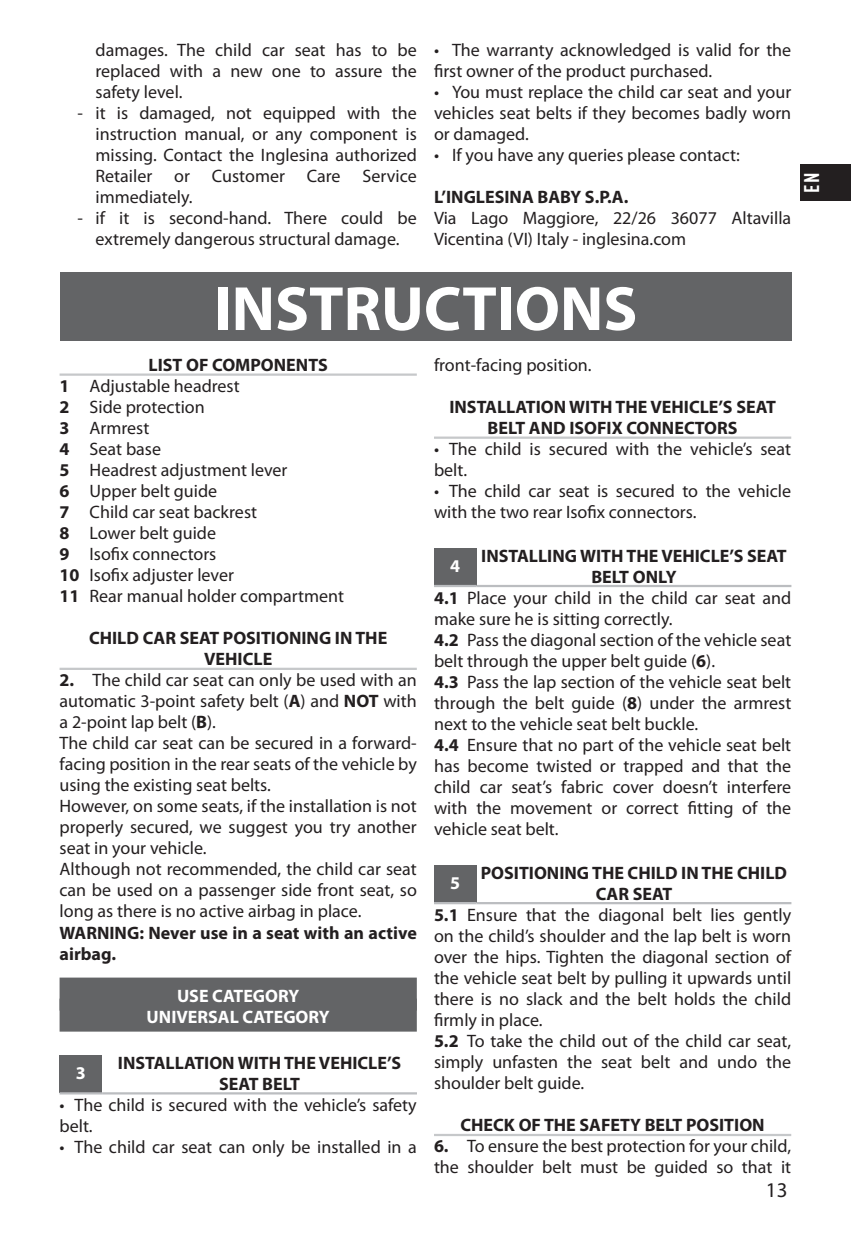
<style>
.page{position:relative;width:851px;height:1234px;background:#fff}
.page>*{position:absolute;margin:0;border:0;box-sizing:border-box;transform-origin:0 0}
.t1{font:700 63px "Myriad Pro";color:#fff}
.t2{font:21px "Myriad Pro";color:#231f20}
.t3{font:700 condensed 21px "DIN Pro";color:#fff}
.t4{font:18px/21px "Myriad Pro";color:#231f20}
.t5{font:700 18px/21px "Myriad Pro";color:#231f20;text-align:center}
.t6{font:700 18px/21px "Myriad Pro";color:#fff;text-align:center}
.s1{font-weight:700}
</style>
<div class="page">
<div style="left:799px;top:164px;width:51px;height:37px;background:#231f20"></div>
<div style="left:60px;top:272px;width:731px;height:68px;background:#636466"></div>
<hr style="left:60px;top:373px;width:357px;height:2px;background:#c6c8ca">
<hr style="left:60px;top:667px;width:357px;height:2px;background:#c6c8ca">
<div style="left:60px;top:977px;width:357px;height:33px;background:#636466"></div>
<div style="left:60px;top:998px;width:357px;height:33px;background:#636466"></div>
<div style="left:60px;top:1055px;width:42px;height:38px;background:#636466"></div>
<hr style="left:60px;top:1091px;width:42px;height:3px;background:#bbbdc0">
<hr style="left:102px;top:1091px;width:315px;height:3px;background:#bbbdc0">
<hr style="left:434px;top:436px;width:357px;height:2px;background:#c6c8ca">
<hr style="left:434px;top:1133px;width:357px;height:2px;background:#c6c8ca">
<div style="left:434px;top:548px;width:42px;height:38px;background:#636466"></div>
<hr style="left:434px;top:584px;width:42px;height:3px;background:#bbbdc0">
<hr style="left:476px;top:584px;width:315px;height:3px;background:#bbbdc0">
<div style="left:434px;top:865px;width:42px;height:37px;background:#636466"></div>
<hr style="left:434px;top:901px;width:42px;height:3px;background:#bbbdc0">
<hr style="left:476px;top:901px;width:315px;height:3px;background:#bbbdc0">
<p class="t4" style="left:434px;top:41px;width:359px">• The warranty acknowledged is valid for the first owner of the product purchased.</p>
<p class="t4" style="left:434px;top:83px;width:359px;text-align:justify">• You must replace the child car seat and your vehicles seat belts if they becomes badly worn or damaged.</p>
<p class="t4" style="left:434px;top:146px;width:307px">• If you have any queries please contact:</p>
<p class="t5" style="left:434px;top:188px;width:196px">L’INGLESINA BABY S.P.A.</p>
<p class="t4" style="left:434px;top:209px;width:359px">Via Lago Maggiore, 22/26 36077 Altavilla<br>Vicentina (VI) Italy - inglesina.com</p>
<h1 class="t1" style="left:213px;top:285px;width:425px">INSTRUCTIONS</h1>
<p class="t4" style="left:60px;top:355px;width:286px;text-indent:89px"><span class="s1">LIST OF COMPONENTS<br>1</span> Adjustable headrest<br><span class="s1">2</span> Side protection<br><span class="s1">3</span> Armrest<br><span class="s1">4</span> Seat base<br><span class="s1">5</span> Headrest adjustment lever<br><span class="s1">6</span> Upper belt guide<br><span class="s1">7</span> Child car seat backrest<br><span class="s1">8</span> Lower belt guide<br><span class="s1">9</span> Isofix connectors<br><span class="s1">10</span> Isofix adjuster lever<br><span class="s1">11</span> Rear manual holder compartment</p>
<p class="t5" style="left:89px;top:628px;width:300px">CHILD CAR SEAT POSITIONING IN THE<br>VEHICLE</p>
<p class="t4" style="left:60px;top:670px;width:359px"><span class="s1">2.</span> The child car seat can only be used with an automatic 3-point safety belt (<span class="s1">A</span>) and <span class="s1">NOT</span> with a 2-point lap belt (<span class="s1">B</span>).<br>The child car seat can be secured in a forward&shy;facing position in the rear seats of the vehicle by using the existing seat belts.<br>However, on some seats, if the installation is not properly secured, we suggest you try another seat in your vehicle.<br>Although not recommended, the child car seat can be used on a passenger side front seat, so long as there is no active airbag in place.</p>
<p class="t5" style="left:60px;top:922px;width:359px;text-align:left">WARNING: Never use in a seat with an active airbag.</p>
<p class="t6" style="left:147px;top:985px;width:184px">USE CATEGORY<br>UNIVERSAL CATEGORY</p>
<p class="t4" style="left:96px;top:41px;width:323px;text-align:justify">damages. The child car seat has to be replaced with a new one to assure the safety level.</p>
<p class="t4" style="left:96px;top:104px;width:323px;text-align:justify;text-indent:-18px">- it is damaged, not equipped with the instruction manual, or any component is missing. Contact the Inglesina authorized Retailer or Customer Care Service immediately.</p>
<p class="t4" style="left:78px;top:209px;width:340px;text-align:center">- if it is second-hand. There could be extremely dangerous structural damage.</p>
<p class="t4" style="left:434px;top:355px;width:159px">front-facing position.</p>
<p class="t5" style="left:449px;top:397px;width:328px">INSTALLATION WITH THE VEHICLE’S SEAT<br>BELT AND ISOFIX CONNECTORS</p>
<p class="t4" style="left:434px;top:439px;width:359px">• The child is secured with the vehicle’s seat belt.</p>
<p class="t4" style="left:434px;top:481px;width:358px">• The child car seat is secured to the vehicle with the two rear Isofix connectors.</p>
<p class="t5" style="left:481px;top:546px;width:307px">INSTALLING WITH THE VEHICLE’S SEAT</p>
<p class="t5" style="left:591px;top:567px;width:87px">BELT ONLY</p>
<p class="t4" style="left:434px;top:588px;width:359px"><span class="s1">4.1</span> Place your child in the child car seat and</p>
<p class="t4" style="left:434px;top:609px;width:240px">make sure he is sitting correctly.</p>
<p class="t4" style="left:434px;top:630px;width:359px"><span class="s1">4.2</span> Pass the diagonal section of the vehicle seat</p>
<p class="t4" style="left:434px;top:651px;width:282px">belt through the upper belt guide (<span class="s1">6</span>).</p>
<p class="t4" style="left:434px;top:672px;width:358px"><span class="s1">4.3</span> Pass the lap section of the vehicle seat belt</p>
<p class="t4" style="left:434px;top:693px;width:359px">through the belt guide (<span class="s1">8</span>) under the armrest</p>
<p class="t4" style="left:434px;top:714px;width:266px">next to the vehicle seat belt buckle.</p>
<p class="t4" style="left:434px;top:735px;width:358px"><span class="s1">4.4</span> Ensure that no part of the vehicle seat belt</p>
<p class="t4" style="left:434px;top:756px;width:359px">has become twisted or trapped and that the</p>
<p class="t4" style="left:434px;top:777px;width:359px">child car seat’s fabric cover doesn’t interfere</p>
<p class="t4" style="left:434px;top:798px;width:359px">with the movement or correct fitting of the</p>
<p class="t4" style="left:434px;top:819px;width:126px">vehicle seat belt.</p>
<p class="t6" style="left:450px;top:556px;width:11px">4</p>
<p class="t5" style="left:480px;top:863px;width:308px">POSITIONING THE CHILD IN THE CHILD</p>
<p class="t5" style="left:595px;top:884px;width:78px">CAR SEAT</p>
<p class="t4" style="left:434px;top:905px;width:358px"><span class="s1">5.1</span> Ensure that the diagonal belt lies gently</p>
<p class="t4" style="left:434px;top:926px;width:358px">on the child’s shoulder and the lap belt is worn</p>
<p class="t4" style="left:434px;top:947px;width:358px">over the hips. Tighten the diagonal section of</p>
<p class="t4" style="left:434px;top:968px;width:359px">the vehicle seat belt by pulling it upwards until</p>
<p class="t4" style="left:434px;top:989px;width:358px">there is no slack and the belt holds the child</p>
<p class="t4" style="left:434px;top:1010px;width:110px">firmly in place.</p>
<p class="t4" style="left:434px;top:1031px;width:358px"><span class="s1">5.2</span> To take the child out of the child car seat,</p>
<p class="t4" style="left:434px;top:1052px;width:359px">simply unfasten the seat belt and undo the</p>
<p class="t4" style="left:434px;top:1073px;width:152px">shoulder belt guide.</p>
<p class="t5" style="left:460px;top:1115px;width:305px">CHECK OF THE SAFETY BELT POSITION</p>
<p class="t4" style="left:434px;top:1136px;width:358px"><span class="s1">6.</span> To ensure the best protection for your child, the shoulder belt must be guided so that it</p>
<p class="t6" style="left:450px;top:873px;width:11px">5</p>
<p class="t6" style="left:76px;top:1063px;width:11px">3</p>
<p class="t5" style="left:118px;top:1053px;width:285px">INSTALLATION WITH THE VEHICLE’S<br>SEAT BELT</p>
<p class="t4" style="left:60px;top:1095px;width:358px">• The child is secured with the vehicle’s safety belt.</p>
<p class="t4" style="left:60px;top:1137px;width:359px">• The child car seat can only be installed in a</p>
<p class="t2" style="left:765px;top:1181px;width:23px">13</p>
<p class="t3" style="left:799px;top:193px;width:22px;rotate:-90deg">EN</p>
</div>
